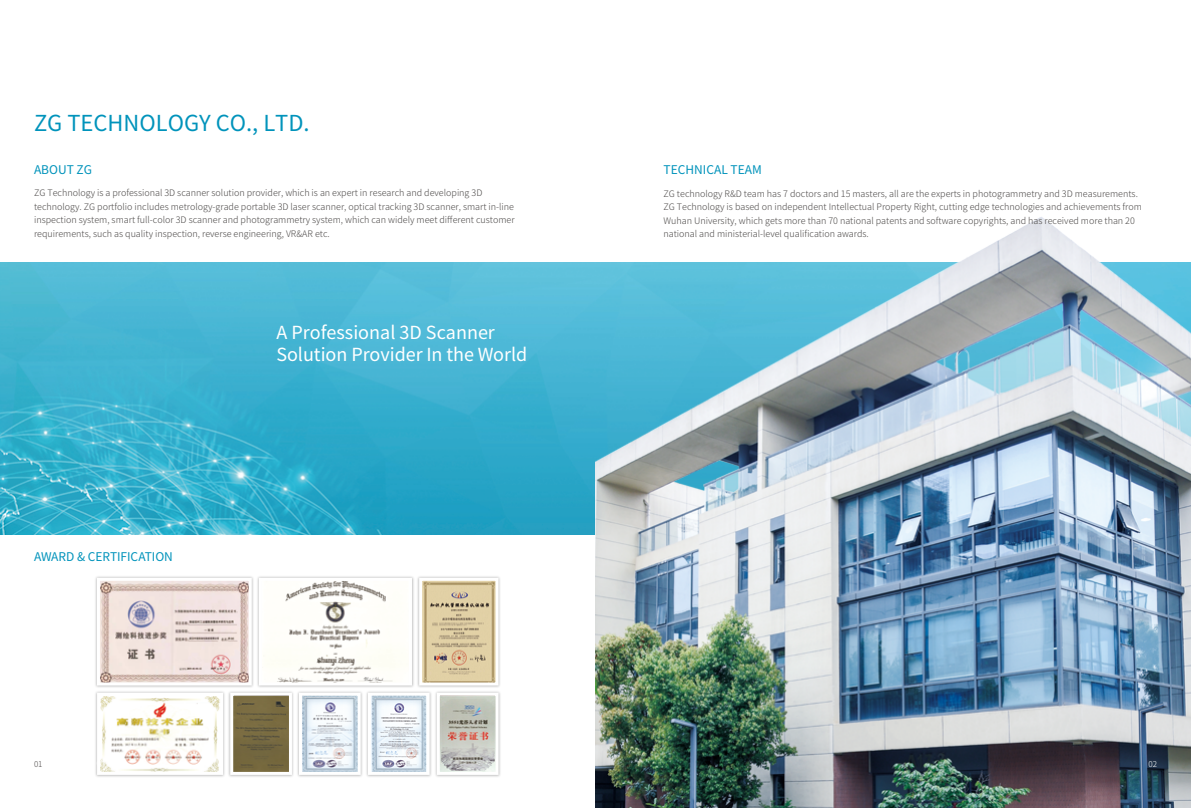
<style>
.page{position:relative;width:1191px;height:808px;background:#fff}
.page>*{position:absolute;margin:0;border:0;box-sizing:border-box;transform-origin:0 0}
.t1{font:22px "Source Han Sans CN";color:#0093bb}
.t2{font:18px/22px "Source Han Sans CN";letter-spacing:-.005em;color:#fff}
.t3{font:12px "Source Han Sans CN";color:#0093bb}
.t4{font:300 9px/13.5px "Source Han Sans CN";color:#4c4948}
.t5{font:300 8px "Source Han Sans CN";color:#4c4948}
.t6{font:300 8px "Source Han Sans CN";color:#fff}
</style>
<div class="page">
<img style="left:0;top:263px;width:595px;height:271px">
<img style="left:595px;top:217px;width:596px;height:591px">
<div style="left:256px;top:575px;width:158px;height:113px;background:#000;opacity:.3"></div>
<img style="left:263px;top:582px;width:145px;height:99px">
<div style="left:416px;top:575px;width:84px;height:113px;background:#e7e7e7"></div>
<img style="left:423px;top:582px;width:71px;height:99px">
<div style="left:419px;top:578px;width:79px;height:107px;border:3px solid #fff"></div>
<div style="left:94px;top:575px;width:160px;height:113px;background:#000;opacity:.3"></div>
<img style="left:101px;top:582px;width:147px;height:99px">
<div style="left:97px;top:578px;width:155px;height:107px;border:3px solid #fff"></div>
<div style="left:94px;top:690px;width:131px;height:87px;background:#000;opacity:.3"></div>
<img style="left:101px;top:697px;width:118px;height:74px">
<div style="left:228px;top:690px;width:67px;height:87px;background:#000;opacity:.3"></div>
<img style="left:234px;top:697px;width:54px;height:74px">
<div style="left:230px;top:693px;width:62px;height:82px;border:3px solid #fff"></div>
<div style="left:296px;top:690px;width:67px;height:87px;background:#000;opacity:.3"></div>
<img style="left:303px;top:697px;width:54px;height:74px">
<div style="left:299px;top:693px;width:62px;height:82px;border:3px solid #fff"></div>
<div style="left:365px;top:690px;width:67px;height:87px;background:#000;opacity:.3"></div>
<img style="left:372px;top:697px;width:53px;height:74px">
<div style="left:368px;top:693px;width:61px;height:82px;border:3px solid #fff"></div>
<div style="left:434px;top:690px;width:67px;height:87px;background:#000;opacity:.3"></div>
<img style="left:441px;top:697px;width:53px;height:74px">
<div style="left:437px;top:693px;width:61px;height:82px;border:3px solid #fff"></div>
<h1 class="t1" style="left:34px;top:111px;width:277px">ZG TECHNOLOGY CO., LTD.</h1>
<h3 class="t3" style="left:34px;top:163px;width:60px">ABOUT ZG</h3>
<p class="t4" style="left:34px;top:187px;width:482px">ZG Technology is a professional 3D scanner solution provider, which is an expert in research and developing 3D technology. ZG portfolio includes metrology-grade portable 3D laser scanner, optical tracking 3D scanner, smart in-line inspection system, smart full-color 3D scanner and photogrammetry system, which can widely meet different customer requirements, such as quality inspection, reverse engineering, VR&amp;AR etc.</p>
<h3 class="t3" style="left:34px;top:549px;width:140px">AWARD &amp; CERTIFICATION</h3>
<p class="t5" style="left:34px;top:759px;width:10px">01</p>
<h2 class="t2" style="left:276px;top:322px;width:252px">A Professional 3D Scanner<br>Solution Provider In the World</h2>
<h3 class="t3" style="left:663px;top:163px;width:100px">TECHNICAL TEAM</h3>
<p class="t4" style="left:663px;top:187px;width:480px">ZG technology R&amp;D team has 7 doctors and 15 masters, all are the experts in photogrammetry and 3D measurements.<br>ZG Technology is based on independent Intellectual Property Right, cutting edge technologies and achievements from Wuhan University, which gets more than 70 national patents and software copyrights, and has received more than 20 national and ministerial-level qualification awards.</p>
<p class="t6" style="left:1148px;top:759px;width:10px">02</p>
</div>
